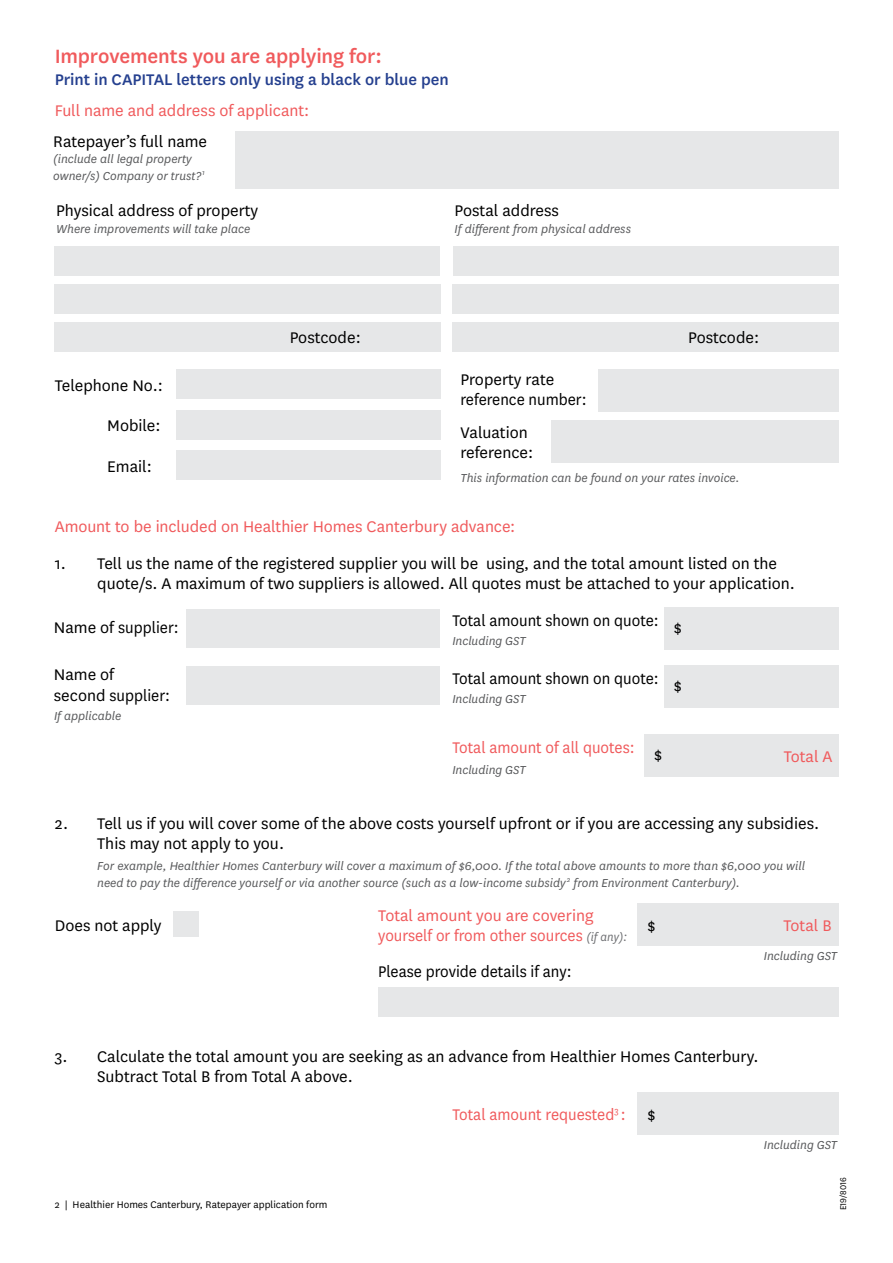
<style>
.page{position:relative;width:893px;height:1263px;background:#fff}
.page>*{position:absolute;margin:0;border:0;box-sizing:border-box;transform-origin:0 0}
.t1{font:500 22.5px "National";letter-spacing:-.005em;color:#f05a5c}
.t2{font:18px/20.2px "National";color:#000}
.t3{font:18px/20.2px "National";color:#f05a5c}
.t4{font:18px "National";color:#000;scale:.95 1}
.t5{font:18px "National";color:#f05a5c;scale:.95 1}
.t6{font:500 18px "National";letter-spacing:-.005em;color:#25408f}
.t7{font:italic 13.5px/16.5px "National";color:#58595b}
.t8{font:11.25px "National";color:#000}
.t9{font:9.75px "National";color:#000;scale:.96 1}
.s1{font-style:italic;font-size:13.5px;color:#6d6e71}
</style>
<div class="page">
<div style="left:665px;top:607px;width:174px;height:42px;background:#e6e7e8"></div>
<div style="left:665px;top:665px;width:174px;height:42px;background:#e6e7e8"></div>
<div style="left:638px;top:903px;width:201px;height:42px;background:#e6e7e8"></div>
<div style="left:638px;top:1092px;width:201px;height:42px;background:#e6e7e8"></div>
<div style="left:644px;top:734px;width:195px;height:42px;background:#e6e7e8"></div>
<div style="left:235px;top:131px;width:604px;height:58px;background:#e6e7e8"></div>
<div style="left:55px;top:246px;width:385px;height:30px;background:#e6e7e8"></div>
<div style="left:453px;top:246px;width:386px;height:30px;background:#e6e7e8"></div>
<div style="left:54px;top:284px;width:386px;height:29px;background:#e6e7e8"></div>
<div style="left:452px;top:284px;width:387px;height:29px;background:#e6e7e8"></div>
<div style="left:54px;top:322px;width:386px;height:30px;background:#e6e7e8"></div>
<div style="left:452px;top:322px;width:387px;height:30px;background:#e6e7e8"></div>
<div style="left:177px;top:369px;width:264px;height:30px;background:#e6e7e8"></div>
<div style="left:186px;top:609px;width:254px;height:39px;background:#e6e7e8"></div>
<div style="left:186px;top:666px;width:254px;height:39px;background:#e6e7e8"></div>
<div style="left:378px;top:987px;width:461px;height:30px;background:#e6e7e8"></div>
<div style="left:598px;top:369px;width:241px;height:42px;background:#e6e7e8"></div>
<div style="left:551px;top:421px;width:288px;height:42px;background:#e6e7e8"></div>
<div style="left:177px;top:410px;width:264px;height:29px;background:#e6e7e8"></div>
<div style="left:177px;top:450px;width:264px;height:30px;background:#e6e7e8"></div>
<div style="left:174px;top:911px;width:25px;height:26px;background:#e6e7e8"></div>
<p class="t1" style="left:55px;top:40px;width:329px">Improvements you are applying for:</p>
<p class="t6" style="left:55px;top:67px;width:395px">Print in CAPITAL letters only using a black or blue pen</p>
<p class="t3" style="left:55px;top:99px;width:256px">Full name and address of applicant:</p>
<p class="t2" style="left:53px;top:130px;width:155px">Ratepayer’s full name</p>
<p class="t7" style="left:53px;top:151px;width:153px">(include all legal property owner/s) Company or trust?<sup>1</sup></p>
<p class="t2" style="left:56px;top:200px;width:204px">Physical address of property</p>
<p class="t7" style="left:56px;top:220px;width:196px">Where improvements will take place</p>
<p class="t2" style="left:455px;top:200px;width:106px">Postal address</p>
<p class="t7" style="left:455px;top:220px;width:178px">If different from physical address</p>
<p class="t2" style="left:55px;top:374px;width:110px">Telephone No.:</p>
<p class="t2" style="left:107px;top:415px;width:55px">Mobile:</p>
<p class="t2" style="left:107px;top:455px;width:46px">Email:</p>
<p class="t2" style="left:290px;top:326px;width:73px">Postcode:</p>
<p class="t2" style="left:688px;top:326px;width:73px">Postcode:</p>
<p class="t2" style="left:460px;top:369px;width:128px">Property rate reference number:</p>
<p class="t2" style="left:460px;top:422px;width:74px">Valuation reference:</p>
<p class="t7" style="left:460px;top:469px;width:281px">This information can be found on your rates invoice.</p>
<p class="t3" style="left:55px;top:515px;width:462px">Amount to be included on Healthier Homes Canterbury advance:</p>
<p class="t2" style="left:97px;top:552px;width:699px;text-indent:-43px">1. Tell us the name of the registered supplier you will be using, and the total amount listed on the quote/s. A maximum of two suppliers is allowed. All quotes must be attached to your application.</p>
<p class="t2" style="left:54px;top:616px;width:126px">Name of supplier:</p>
<p class="t2" style="left:54px;top:664px;width:118px">Name of second supplier:</p>
<p class="t7" style="left:54px;top:707px;width:69px">If applicable</p>
<p class="t4" style="left:452px;top:608px;width:219px">Total amount shown on quote:</p>
<p class="t7" style="left:452px;top:632px;width:75px">Including GST</p>
<p class="t4" style="left:452px;top:666px;width:219px">Total amount shown on quote:</p>
<p class="t7" style="left:452px;top:690px;width:75px">Including GST</p>
<p class="t2" style="left:674px;top:617px;width:9px">$</p>
<p class="t2" style="left:674px;top:675px;width:9px">$</p>
<p class="t5" style="left:452px;top:736px;width:193px">Total amount of all quotes:</p>
<p class="t7" style="left:452px;top:761px;width:75px">Including GST</p>
<p class="t2" style="left:654px;top:744px;width:9px">$</p>
<p class="t3" style="left:784px;top:746px;width:50px">Total A</p>
<p class="t2" style="left:97px;top:813px;width:723px;text-indent:-43px">2. Tell us if you will cover some of the above costs yourself upfront or if you are accessing any subsidies.<br>This may not apply to you.</p>
<p class="t7" style="left:97px;top:857px;width:709px">For example, Healthier Homes Canterbury will cover a maximum of $6,000. If the total above amounts to more than $6,000 you will need to pay the difference yourself or via another source (such as a low-income subsidy <sup>2</sup> from Environment Canterbury).</p>
<p class="t2" style="left:55px;top:914px;width:108px">Does not apply</p>
<p class="t3" style="left:378px;top:904px;width:250px">Total amount you are covering yourself or from other sources <span class="s1">(if any):</span></p>
<p class="t4" style="left:378px;top:960px;width:205px">Please provide details if any:</p>
<p class="t2" style="left:648px;top:914px;width:9px">$</p>
<p class="t3" style="left:784px;top:914px;width:50px">Total B</p>
<p class="t7" style="left:764px;top:947px;width:75px">Including GST</p>
<p class="t2" style="left:97px;top:1045px;width:663px;text-indent:-43px">3. Calculate the total amount you are seeking as an advance from Healthier Homes Canterbury.<br>Subtract Total B from Total A above.</p>
<p class="t8" style="left:55px;top:1197px;width:274px">2 | Healthier Homes Canterbury, Ratepayer application form</p>
<p class="t5" style="left:452px;top:1103px;width:184px">Total amount requested<sup>3</sup> :</p>
<p class="t2" style="left:648px;top:1103px;width:9px">$</p>
<p class="t7" style="left:764px;top:1136px;width:75px">Including GST</p>
<p class="t9" style="left:837px;top:1210px;width:36px;rotate:-90deg">E19/8016</p>
</div>
